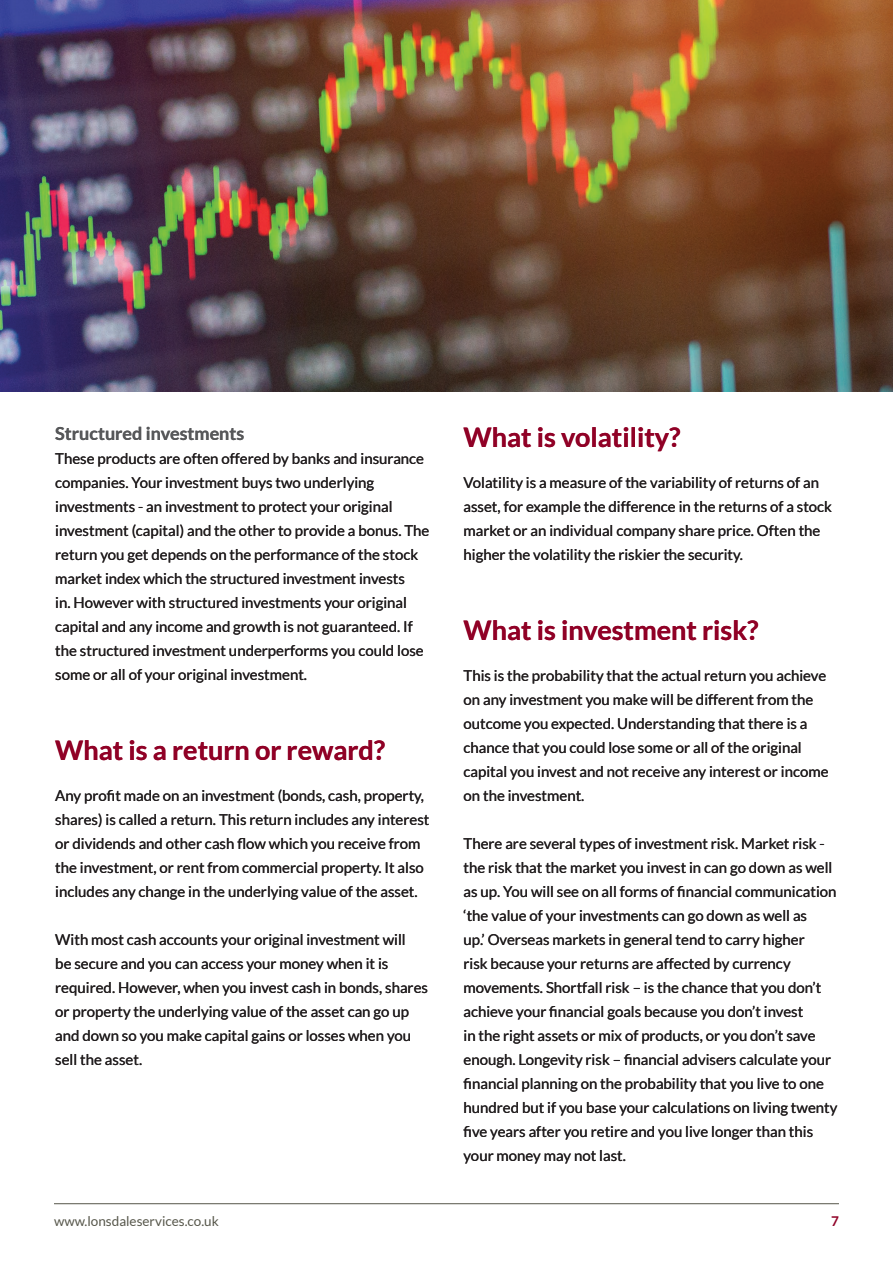
<style>
.page{position:relative;width:893px;height:1263px;background:#fff}
.page>*{position:absolute;margin:0;border:0;box-sizing:border-box;transform-origin:0 0}
.t1{font:700 27px "Lato";color:#900126}
.t2{font:700 18px "Lato";color:#57585a}
.t3{font:15px/24px "Lato";color:#231f20}
.t4{font:13.5px "Lato";color:#56564a}
.t5{font:700 13.5px "Lato";color:#900126}
</style>
<div class="page">
<hr style="left:54px;top:1203px;width:785px;height:1px;background:#56564a">
<img style="left:0;top:0;width:893px;height:391px">
<p class="t2" style="left:55px;top:423px;width:191px">Structured investments</p>
<p class="t3" style="left:55px;top:446px;width:376px">These products are often offered by banks and insurance companies. Your investment buys two underlying investments - an investment to protect your original investment (capital) and the other to provide a bonus. The return you get depends on the performance of the stock market index which the structured investment invests<br>in. However with structured investments your original capital and any income and growth is not guaranteed. If the structured investment underperforms you could lose some or all of your original investment.</p>
<h1 class="t1" style="left:55px;top:734px;width:332px">What is a return or reward?</h1>
<p class="t3" style="left:55px;top:783px;width:376px">Any profit made on an investment (bonds, cash, property, shares) is called a return. This return includes any interest or dividends and other cash flow which you receive from the investment, or rent from commercial property. It also includes any change in the underlying value of the asset.</p>
<p class="t3" style="left:55px;top:927px;width:374px">With most cash accounts your original investment will<br>be secure and you can access your money when it is required. However, when you invest cash in bonds, shares or property the underlying value of the asset can go up and down so you make capital gains or losses when you sell the asset.</p>
<h1 class="t1" style="left:463px;top:422px;width:219px">What is volatility?</h1>
<p class="t3" style="left:463px;top:470px;width:370px">Volatility is a measure of the variability of returns of an asset, for example the difference in the returns of a stock market or an individual company share price. Often the higher the volatility the riskier the security.</p>
<h1 class="t1" style="left:463px;top:615px;width:297px">What is investment risk?</h1>
<p class="t3" style="left:463px;top:663px;width:367px">This is the probability that the actual return you achieve on any investment you make will be different from the outcome you expected. Understanding that there is a chance that you could lose some or all of the original capital you invest and not receive any interest or income on the investment.</p>
<p class="t3" style="left:463px;top:831px;width:376px">There are several types of investment risk. Market risk - the risk that the market you invest in can go down as well as up. You will see on all forms of financial communication ‘the value of your investments can go down as well as<br>up.’ Overseas markets in general tend to carry higher<br>risk because your returns are affected by currency movements. Shortfall risk – is the chance that you don’t achieve your financial goals because you don’t invest<br>in the right assets or mix of products, or you don’t save enough. Longevity risk – financial advisers calculate your financial planning on the probability that you live to one hundred but if you base your calculations on living twenty five years after you retire and you live longer than this your money may not last.</p>
<p class="t4" style="left:54px;top:1213px;width:166px">www.lonsdaleservices.co.uk</p>
<p class="t5" style="left:831px;top:1213px;width:9px">7</p>
</div>
